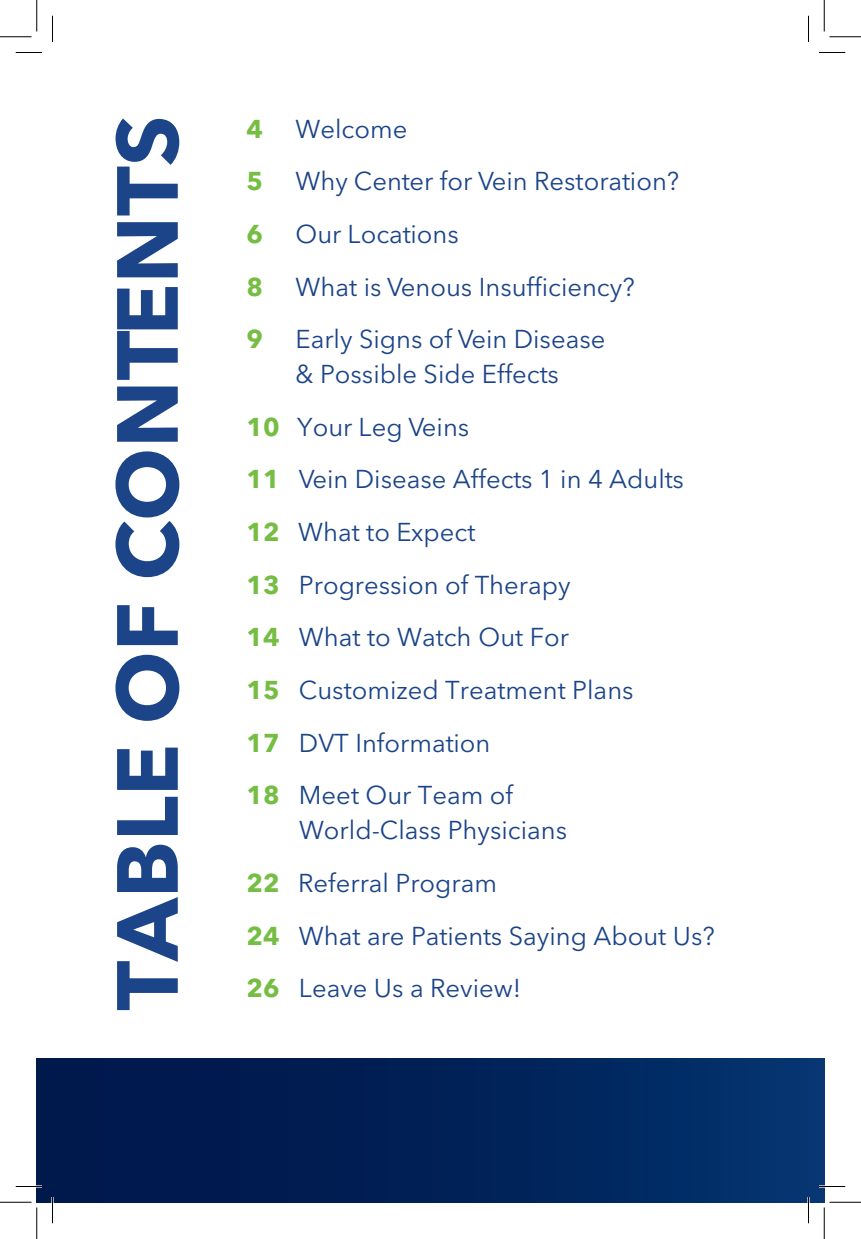
<style>
.page{position:relative;width:861px;height:1239px;background:#fff}
.page>*{position:absolute;margin:0;border:0;box-sizing:border-box;transform-origin:0 0}
.t1{font:700 85.75px "Avenir Next LT Pro";color:#1b4489}
.t2{font:25.72px/52.7px "Avenir Next LT Pro";color:#1b4489}
.t3{font:700 25.72px "Avenir Next LT Pro";color:#75bd43}
.s1{font-weight:700;color:#75bd43}
</style>
<div class="page">
<div style="left:37px;top:1058px;width:787px;height:144px;background:linear-gradient(to right,#001446,#03326c)"></div>
<hr style="left:16px;top:1185px;width:26px;height:3px;background:#fff">
<hr style="left:819px;top:1185px;width:26px;height:3px;background:#fff">
<hr style="left:51px;top:1197px;width:3px;height:26px;background:#fff">
<hr style="left:807px;top:1197px;width:3px;height:26px;background:#fff">
<svg style="left:16px;top:52px;width:26px;height:1px"></svg>
<svg style="left:819px;top:52px;width:26px;height:1px"></svg>
<svg style="left:16px;top:1186px;width:26px;height:1px"></svg>
<svg style="left:819px;top:1186px;width:26px;height:1px"></svg>
<svg style="left:52px;top:16px;width:1px;height:26px"></svg>
<svg style="left:52px;top:1197px;width:1px;height:26px"></svg>
<svg style="left:808px;top:16px;width:1px;height:26px"></svg>
<svg style="left:808px;top:1197px;width:1px;height:26px"></svg>
<hr style="left:0;top:36px;width:32px;height:1px;background:#000">
<hr style="left:830px;top:36px;width:31px;height:1px;background:#000">
<hr style="left:0;top:1202px;width:32px;height:1px;background:#000">
<hr style="left:830px;top:1202px;width:31px;height:1px;background:#000">
<hr style="left:36px;top:0;width:1px;height:32px;background:#000">
<hr style="left:36px;top:1208px;width:1px;height:31px;background:#000">
<hr style="left:824px;top:0;width:1px;height:32px;background:#000">
<hr style="left:824px;top:1208px;width:1px;height:31px;background:#000">
<h1 class="t1" style="left:73px;top:1011px;width:897px;rotate:-90deg">TABLE OF CONTENTS</h1>
<p class="t3" style="left:247px;top:106px;width:18px">4</p>
<p class="t2" style="left:296px;top:101px;width:113px">Welcome</p>
<p class="t3" style="left:247px;top:159px;width:18px">5</p>
<p class="t2" style="left:296px;top:154px;width:385px">Why Center for Vein Restoration?</p>
<p class="t3" style="left:247px;top:212px;width:18px">6</p>
<p class="t2" style="left:296px;top:207px;width:165px">Our Locations</p>
<p class="t3" style="left:247px;top:264px;width:18px">8</p>
<p class="t2" style="left:296px;top:259px;width:341px">What is Venous Insufficiency?</p>
<p class="t3" style="left:247px;top:317px;width:18px">9</p>
<p class="t2" style="left:296px;top:321px;width:311px;line-height:35px">Early Signs of Vein Disease &amp; Possible Side Effects</p>
<p class="t2" style="left:247px;top:399px;width:439px"><span class="s1">10</span> Your Leg Veins<br><span class="s1">11</span> Vein Disease Affects 1 in 4 Adults<br><span class="s1">12</span> What to Expect<br><span class="s1">13</span> Progression of Therapy<br><span class="s1">14</span> What to Watch Out For<br><span class="s1">15</span> Customized Treatment Plans<br><span class="s1">17</span> DVT Information<br><span class="s1">18</span> Meet Our Team of</p>
<p class="t2" style="left:247px;top:803px;width:470px;text-indent:52px">World-Class Physicians<br><span class="s1">22</span> Referral Program<br><span class="s1">24</span> What are Patients Saying About Us?</p>
<p class="t2" style="left:247px;top:961px;width:276px"><span class="s1">26</span> Leave Us a Review!</p>
</div>
